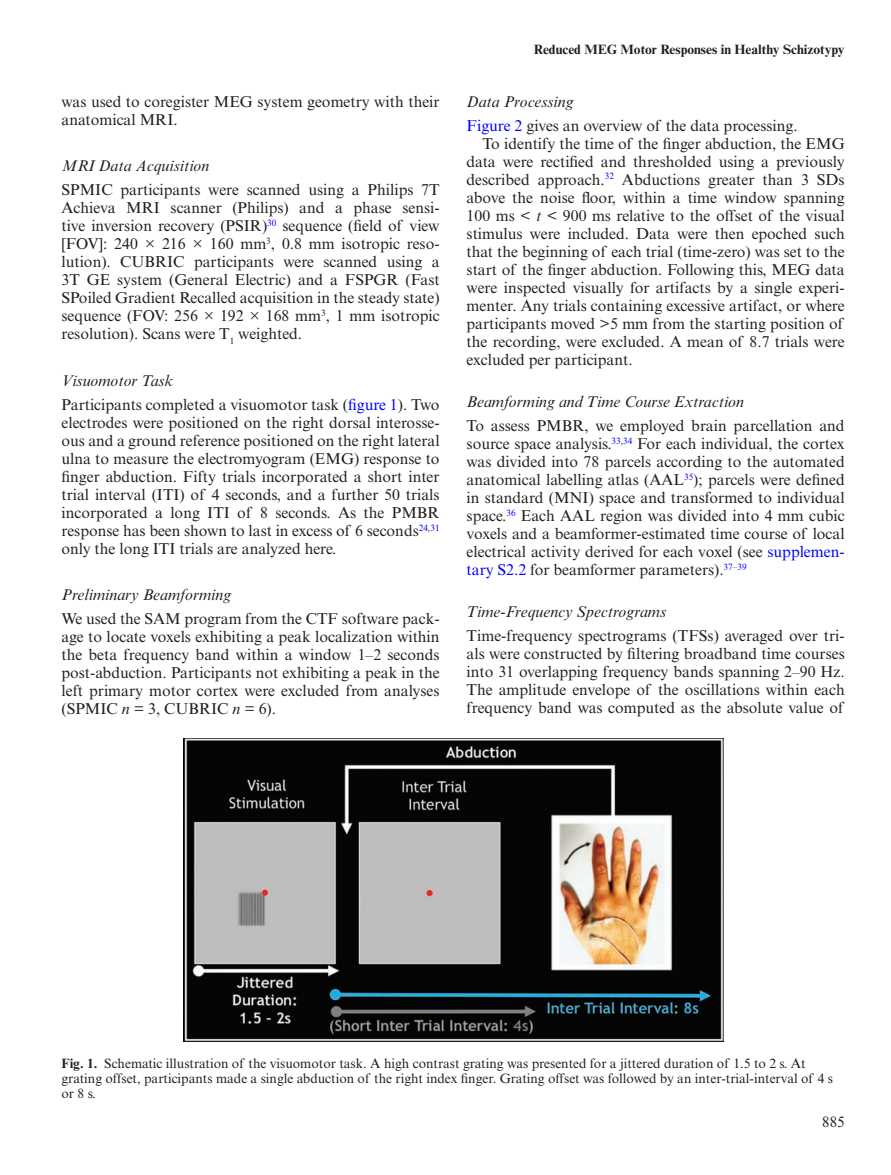
<style>
.page{position:relative;width:891px;height:1175px;background:#fff}
.page>*{position:absolute;margin:0;border:0;box-sizing:border-box;transform-origin:0 0}
.t1{font:15.75px/18px "Times New Roman MT Std";color:#231f20;text-align:justify}
.t2{font:italic 15.75px "Times New Roman MT Std";color:#231f20}
.t3{font:15px "Times New Roman MT Std";color:#231f20}
.t4{font:13.5px/15px "Times New Roman MT Std";color:#231f20}
.t5{font:700 13.5px "Times New Roman MT Std";color:#231f20}
.s1{font-style:italic}
.s2{color:#00f}
.s3{font-weight:700}
</style>
<div class="page">
<img style="left:183px;top:738px;width:540px;height:303px">
<p class="t1" style="left:62px;top:92px;width:380px">was used to coregister MEG system geometry with their anatomical MRI.</p>
<p class="t2" style="left:62px;top:157px;width:149px">MRI Data Acquisition</p>
<p class="t1" style="left:61px;top:181px;width:380px">SPMIC participants were scanned using a Philips 7T Achieva MRI scanner (Philips) and a phase sensi&shy;tive inversion recovery (PSIR)<sup>30</sup> sequence (field of view [FOV]: 240 × 216 × 160 mm<sup>3</sup>, 0.8 mm isotropic reso&shy;lution). CUBRIC participants were scanned using a 3T GE system (General Electric) and a FSPGR (Fast SPoiled Gradient Recalled acquisition in the steady state) sequence (FOV: 256 × 192 × 168 mm<sup>3</sup>, 1 mm isotropic resolution). Scans were T<sub>1</sub> weighted.</p>
<p class="t1" style="left:62px;top:368px;width:379px;line-height:24px"><span class="s1">Visuomotor Task<br></span>Participants completed a visuomotor task (<span class="s2">figure 1</span>). Two</p>
<p class="t1" style="left:62px;top:413px;width:380px">electrodes were positioned on the right dorsal interosse&shy;ous and a ground reference positioned on the right lateral ulna to measure the electromyogram (EMG) response to finger abduction. Fifty trials incorporated a short inter trial interval (ITI) of 4 seconds, and a further 50 trials incorporated a long ITI of 8 seconds. As the PMBR response has been shown to last in excess of 6 seconds<sup>24</sup><sup>,</sup><sup>31 </sup>only the long ITI trials are analyzed here.</p>
<p class="t2" style="left:62px;top:586px;width:171px">Preliminary Beamforming</p>
<p class="t1" style="left:62px;top:610px;width:380px">We used the SAM program from the CTF software pack&shy;age to locate voxels exhibiting a peak localization within the beta frequency band within a window 1–2 seconds post-abduction. Participants not exhibiting a peak in the left primary motor cortex were excluded from analyses (SPMIC <span class="s1">n</span> = 3, CUBRIC <span class="s1">n</span> = 6).</p>
<p class="t5" style="left:534px;top:41px;width:312px">Reduced MEG Motor Responses in Healthy Schizotypy</p>
<p class="t1" style="left:466px;top:89px;width:332px;line-height:24px"><span class="s1">Data Processing<br></span><span class="s2">Figure 2</span> gives an overview of the data processing.</p>
<p class="t1" style="left:466px;top:134px;width:380px;text-indent:16px">To identify the time of the finger abduction, the EMG data were rectified and thresholded using a previously described approach.<sup>32</sup> Abductions greater than 3 SDs above the noise floor, within a time window spanning 100 ms &lt; <span class="s1">t</span> &lt; 900 ms relative to the offset of the visual stimulus were included. Data were then epoched such that the beginning of each trial (time-zero) was set to the start of the finger abduction. Following this, MEG data were inspected visually for artifacts by a single experi&shy;menter. Any trials containing excessive artifact, or where participants moved &gt;5 mm from the starting position of the recording, were excluded. A mean of 8.7 trials were excluded per participant.</p>
<p class="t2" style="left:467px;top:392px;width:279px">Beamforming and Time Course Extraction</p>
<p class="t1" style="left:466px;top:416px;width:380px">To assess PMBR, we employed brain parcellation and source space analysis.<sup>33</sup><sup>,</sup><sup>34</sup> For each individual, the cortex was divided into 78 parcels according to the automated anatomical labelling atlas (AAL<sup>35</sup>); parcels were defined in standard (MNI) space and transformed to individual space.<sup>36</sup> Each AAL region was divided into 4 mm cubic voxels and a beamformer-estimated time course of local electrical activity derived for each voxel (see <span class="s2">supplemen&shy;tary S2.2</span> for beamformer parameters).<sup>37–39</sup></p>
<p class="t2" style="left:467px;top:602px;width:201px">Time-Frequency Spectrograms</p>
<p class="t1" style="left:467px;top:626px;width:380px">Time-frequency spectrograms (TFSs) averaged over tri&shy;als were constructed by filtering broadband time courses into 31 overlapping frequency bands spanning 2–90 Hz.<br>The amplitude envelope of the oscillations within each frequency band was computed as the absolute value of</p>
<p class="t4" style="left:62px;top:1056px;width:773px"><span class="s3">Fig. 1.</span> Schematic illustration of the visuomotor task. A high contrast grating was presented for a jittered duration of 1.5 to 2 s. At grating offset, participants made a single abduction of the right index finger. Grating offset was followed by an inter-trial-interval of 4 s or 8 s.</p>
<p class="t3" style="left:822px;top:1113px;width:24px">885</p>
</div>
